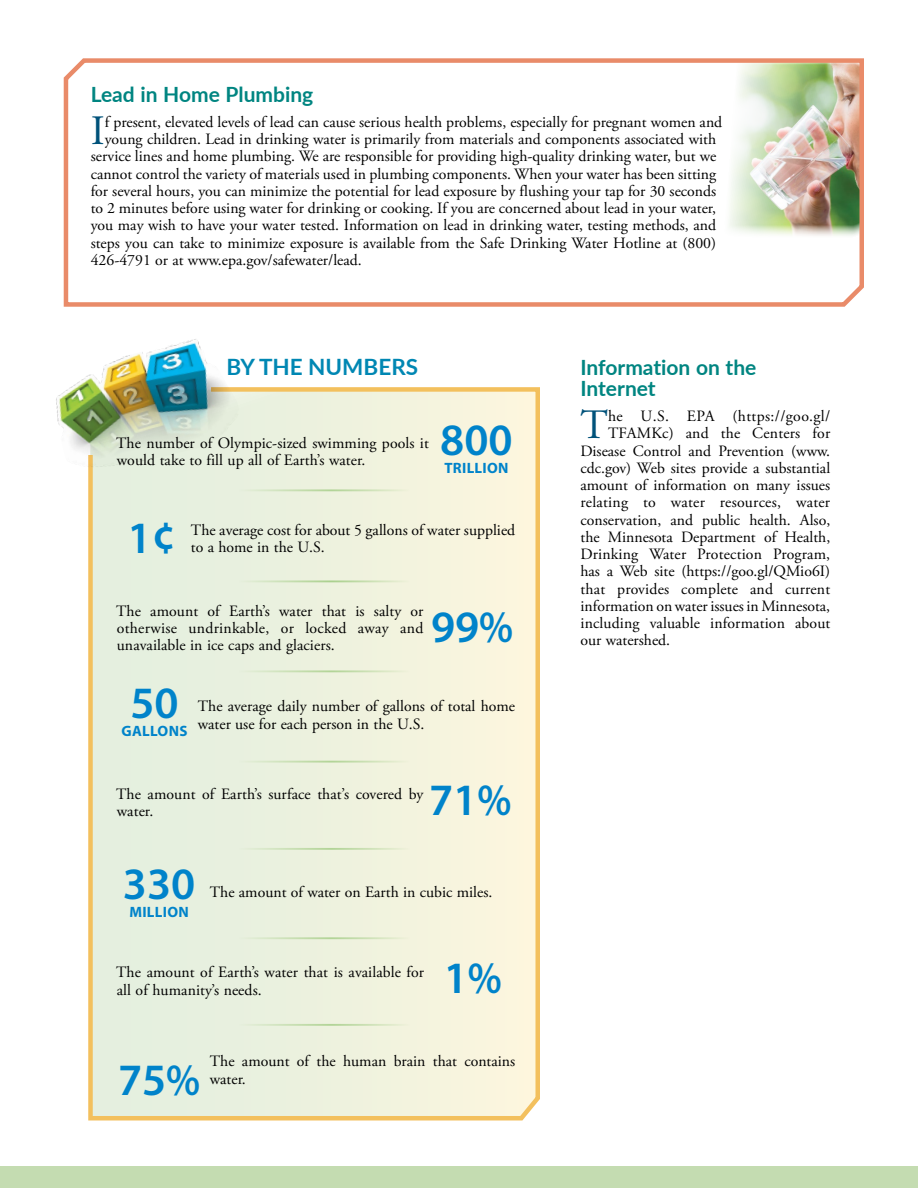
<style>
.page{position:relative;width:918px;height:1188px;background:#fff}
.page>*{position:absolute;margin:0;border:0;box-sizing:border-box;transform-origin:0 0}
.t1{font:600 45px "Myriad Pro";color:#0083ca}
.Initial_Cap{font:41.7px "Adobe Garamond Pro";color:#00527a}
.t2{font:700 22.5px "Lato";color:#0087b3}
.Article_Headline-19{font:700 21px/21px "Lato";color:#008581}
.Initial_Cap-2{font:15.75px "Adobe Garamond Pro";color:#000}
.First_Paragraph_Text{font:15.75px/17.2px "Adobe Garamond Pro";letter-spacing:.005em;color:#000}
.Initial_Cap-3{font:15.75px "Adobe Garamond Pro";letter-spacing:.02em;color:#000}
.Initial_Cap-4{font:15.75px "Adobe Garamond Pro";letter-spacing:.025em;color:#000}
.t3{font:700 15px "Myriad Pro";letter-spacing:.02em;color:#0083ca}
</style>
<div class="page">
<div style="left:0;top:1166px;width:918px;height:22px;background:#c4dcb1"></div>
<svg style="left:63px;top:58px;width:801px;height:249px"></svg>
<svg style="left:88px;top:387px;width:452px;height:734px;background:#eef0da"></svg>
<img style="left:56px;top:339px;width:186px;height:139px">
<hr style="left:237px;top:489px;width:172px;height:2px;background:#b2d497">
<hr style="left:237px;top:580px;width:172px;height:2px;background:#aad08e">
<hr style="left:237px;top:670px;width:172px;height:2px;background:#b2d497">
<hr style="left:237px;top:761px;width:172px;height:2px;background:#b2d497">
<hr style="left:237px;top:848px;width:172px;height:2px;background:#b2d497">
<hr style="left:237px;top:937px;width:172px;height:2px;background:#b2d497">
<hr style="left:237px;top:1024px;width:172px;height:2px;background:#b2d497">
<p class="Article_Headline-19" style="left:91px;top:83px;width:224px">Lead in Home Plumbing</p>
<p class="Initial_Cap" style="left:91px;top:106px;width:16px">I</p>
<p class="Initial_Cap-2" style="left:105px;top:113px;width:619px">f present, elevated levels of lead can cause serious health problems, especially for pregnant women and</p>
<p class="Initial_Cap-2" style="left:105px;top:130px;width:613px">young children. Lead in drinking water is primarily from materials and components associated with</p>
<p class="Initial_Cap-2" style="left:91px;top:147px;width:627px">service lines and home plumbing. We are responsible for providing high-quality drinking water, but we</p>
<p class="Initial_Cap-2" style="left:91px;top:164px;width:627px">cannot control the variety of materials used in plumbing components. When your water has been sitting</p>
<p class="Initial_Cap-2" style="left:91px;top:182px;width:627px">for several hours, you can minimize the potential for lead exposure by flushing your tap for 30 seconds</p>
<p class="Initial_Cap-2" style="left:91px;top:199px;width:627px">to 2 minutes before using water for drinking or cooking. If you are concerned about lead in your water,</p>
<p class="Initial_Cap-2" style="left:91px;top:216px;width:627px">you may wish to have your water tested. Information on lead in drinking water, testing methods, and</p>
<p class="Initial_Cap-2" style="left:91px;top:233px;width:627px">steps you can take to minimize exposure is available from the Safe Drinking Water Hotline at (800)</p>
<p class="Initial_Cap-2" style="left:91px;top:251px;width:273px">426-4791 or at www.epa.gov/safewater/lead.</p>
<p class="t2" style="left:226px;top:350px;width:193px">BY THE NUMBERS</p>
<p class="First_Paragraph_Text" style="left:116px;top:435px;width:314px">The number of Olympic-sized swimming pools it would take to fill up all of Earth’s water.</p>
<p class="t1" style="left:440px;top:412px;width:74px">800</p>
<p class="t3" style="left:444px;top:458px;width:66px">TRILLION</p>
<p class="t1" style="left:128px;top:510px;width:50px">1¢</p>
<p class="First_Paragraph_Text" style="left:191px;top:522px;width:326px">The average cost for about 5 gallons of water supplied</p>
<p class="First_Paragraph_Text" style="left:191px;top:539px;width:135px">to a home in the U.S.</p>
<p class="First_Paragraph_Text" style="left:116px;top:603px;width:309px;text-align:justify">The amount of Earth’s water that is salty or otherwise undrinkable, or locked away and unavailable in ice caps and glaciers.</p>
<p class="t1" style="left:431px;top:598px;width:84px">99%</p>
<p class="t1" style="left:130px;top:674px;width:50px">50</p>
<p class="t3" style="left:122px;top:721px;width:67px">GALLONS</p>
<p class="First_Paragraph_Text" style="left:198px;top:698px;width:319px">The average daily number of gallons of total home</p>
<p class="First_Paragraph_Text" style="left:198px;top:716px;width:228px">water use for each person in the U.S.</p>
<p class="First_Paragraph_Text" style="left:116px;top:786px;width:309px">The amount of Earth’s surface that’s covered by water.</p>
<p class="t1" style="left:429px;top:771px;width:84px">71%</p>
<p class="t1" style="left:123px;top:855px;width:74px">330</p>
<p class="t3" style="left:129px;top:902px;width:61px">MILLION</p>
<p class="First_Paragraph_Text" style="left:210px;top:884px;width:284px">The amount of water on Earth in cubic miles.</p>
<p class="First_Paragraph_Text" style="left:116px;top:964px;width:310px">The amount of Earth’s water that is available for all of humanity’s needs.</p>
<p class="t1" style="left:444px;top:949px;width:60px">1%</p>
<p class="First_Paragraph_Text" style="left:210px;top:1053px;width:307px">The amount of the human brain that contains</p>
<p class="t1" style="left:118px;top:1051px;width:84px">75%</p>
<p class="First_Paragraph_Text" style="left:210px;top:1071px;width:38px">water.</p>
<p class="Article_Headline-19" style="left:580px;top:356px;width:178px">Information on the<br>Internet</p>
<p class="Initial_Cap" style="left:580px;top:400px;width:29px">T</p>
<p class="Initial_Cap-4" style="left:608px;top:407px;width:224px">he U.S. EPA (https://goo.gl/</p>
<p class="Initial_Cap-2" style="left:608px;top:424px;width:224px">TFAMKc) and the Centers for</p>
<p class="Initial_Cap-2" style="left:580px;top:441px;width:251px">Disease Control and Prevention (www.</p>
<p class="Initial_Cap-2" style="left:580px;top:459px;width:251px">cdc.gov) Web sites provide a substantial</p>
<p class="Initial_Cap-2" style="left:580px;top:476px;width:251px">amount of information on many issues</p>
<p class="Initial_Cap-3" style="left:580px;top:493px;width:251px">relating to water resources, water</p>
<p class="Initial_Cap-2" style="left:580px;top:510px;width:251px">conservation, and public health. Also,</p>
<p class="Initial_Cap-2" style="left:580px;top:528px;width:251px">the Minnesota Department of Health,</p>
<p class="Initial_Cap-2" style="left:580px;top:545px;width:251px">Drinking Water Protection Program,</p>
<p class="Initial_Cap-2" style="left:580px;top:562px;width:251px">has a Web site (https://goo.gl/QMio6I)</p>
<p class="Initial_Cap-2" style="left:580px;top:579px;width:251px">that provides complete and current</p>
<p class="Initial_Cap-2" style="left:580px;top:597px;width:251px">information on water issues in Minnesota,</p>
<p class="Initial_Cap-2" style="left:580px;top:614px;width:251px">including valuable information about</p>
<p class="Initial_Cap-2" style="left:580px;top:631px;width:91px">our watershed.</p>
</div>
